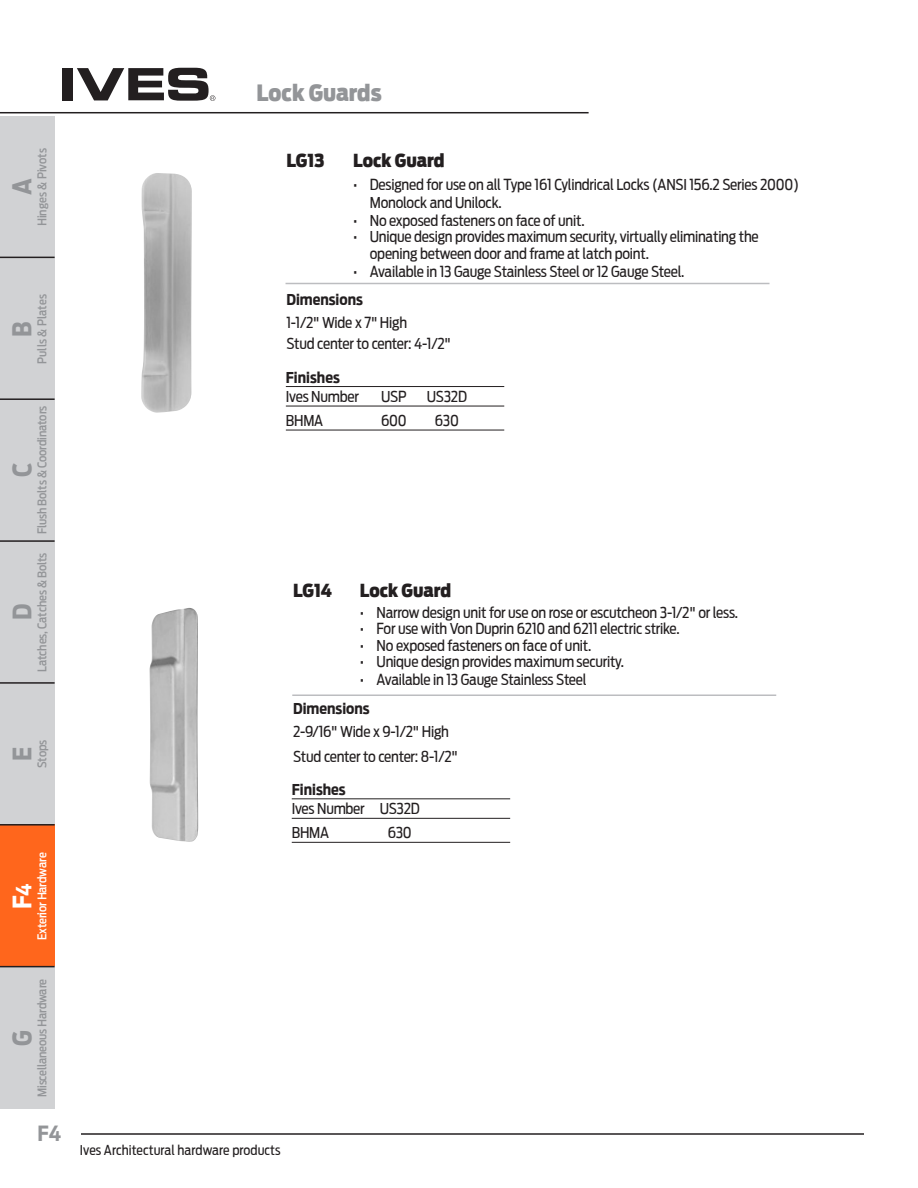
<style>
.page{position:relative;width:918px;height:1188px;background:#fff}
.page>*{position:absolute;margin:0;border:0;box-sizing:border-box;transform-origin:0 0}
.t1{font:700 25.5px "Antenna Cond";color:#939598}
.t2{font:700 25.5px "Antenna Cond";color:#fff}
.t3{font:900 22.5px "Antenna Cond";color:#939598}
.t4{font:700 21px "Antenna Cond";color:#939598}
.t5{font:900 18px "Antenna Cond";color:#231f20}
.t6{font:15px/25.5px "Antenna Cond";letter-spacing:-.015em;color:#231f20}
.t7{font:700 15px "Antenna Cond";color:#231f20}
.t8{font:13.5px "Antenna Cond";color:#231f20}
.t9{font:500 12px "Antenna Cond";letter-spacing:-.015em;color:#939598}
.t10{font:500 12px "Antenna Cond";letter-spacing:-.015em;color:#fff}
.s1{font-size:21px}
</style>
<div class="page">
<hr style="left:81px;top:1133px;width:783px;height:2px;background:#231f20">
<hr style="left:0;top:112px;width:589px;height:1px;background:#231f20">
<div style="left:63px;top:68px;width:10px;height:32px;background:#231f20"></div>
<svg style="left:77px;top:68px;width:138px;height:33px"></svg>
<div style="left:0;top:116px;width:55px;height:993px;background:#d1d2d4"></div>
<div style="left:0;top:824px;width:55px;height:142px;background:#ff661c"></div>
<hr style="left:0;top:257px;width:55px;height:1px;background:#231f20">
<hr style="left:0;top:682px;width:55px;height:2px;background:#231f20">
<hr style="left:0;top:966px;width:55px;height:1px;background:#231f20">
<hr style="left:0;top:398px;width:55px;height:2px;background:#231f20">
<hr style="left:0;top:540px;width:55px;height:2px;background:#231f20">
<hr style="left:0;top:824px;width:55px;height:2px;background:#231f20">
<hr style="left:292px;top:694px;width:484px;height:2px;background:#bcbdc0">
<img style="left:149px;top:608px;width:49px;height:234px">
<hr style="left:286px;top:283px;width:484px;height:1px;background:#bcbdc0">
<img style="left:141px;top:173px;width:51px;height:240px">
<hr style="left:286px;top:386px;width:218px;height:1px;background:#231f20">
<hr style="left:286px;top:406px;width:218px;height:1px;background:#231f20">
<hr style="left:286px;top:430px;width:218px;height:1px;background:#231f20">
<hr style="left:292px;top:798px;width:218px;height:1px;background:#231f20">
<hr style="left:292px;top:818px;width:218px;height:1px;background:#231f20">
<hr style="left:292px;top:842px;width:218px;height:1px;background:#231f20">
<p class="t9" style="left:35px;top:226px;width:80px;rotate:-90deg">Hinges &amp; Pivots</p>
<h1 class="t1" style="left:7px;top:195px;width:18px;rotate:-90deg">A</h1>
<p class="t9" style="left:35px;top:364px;width:71px;rotate:-90deg">Pulls &amp; Plates</p>
<h1 class="t1" style="left:7px;top:337px;width:17px;rotate:-90deg">B</h1>
<p class="t9" style="left:35px;top:534px;width:130px;rotate:-90deg">Flush Bolts &amp; Coordinators</p>
<h1 class="t1" style="left:7px;top:477px;width:16px;rotate:-90deg">C</h1>
<p class="t9" style="left:35px;top:672px;width:120px;rotate:-90deg">Latches, Catches &amp; Bolts</p>
<h1 class="t1" style="left:7px;top:620px;width:18px;rotate:-90deg">D</h1>
<h1 class="t1" style="left:7px;top:761px;width:16px;rotate:-90deg">E</h1>
<p class="t9" style="left:35px;top:768px;width:30px;rotate:-90deg">Stops</p>
<p class="t10" style="left:35px;top:940px;width:89px;rotate:-90deg">Exterior Hardware</p>
<h1 class="t2" style="left:7px;top:909px;width:27px;rotate:-90deg">F<span class="s1">4</span></h1>
<p class="t9" style="left:35px;top:1097px;width:120px;rotate:-90deg">Miscellaneous Hardware</p>
<h1 class="t1" style="left:7px;top:1046px;width:17px;rotate:-90deg">G</h1>
<h3 class="t4" style="left:38px;top:1121px;width:25px">F4</h3>
<h2 class="t3" style="left:256px;top:79px;width:127px">Lock Guards</h2>
<p class="t5" style="left:286px;top:150px;width:40px">LG13</p>
<p class="t5" style="left:353px;top:150px;width:93px">Lock Guard</p>
<p class="t6" style="left:370px;top:175px;width:431px;line-height:18px;text-indent:-17px">• Designed for use on all Type 161 Cylindrical Locks (ANSI 156.2 Series 2000)<br>Monolock and Unilock.</p>
<p class="t6" style="left:353px;top:207px;width:233px">• No exposed fasteners on face of unit.</p>
<p class="t6" style="left:370px;top:228px;width:390px;line-height:16.5px;text-indent:-17px">• Unique design provides maximum security, virtually eliminating the opening between door and frame at latch point.</p>
<p class="t6" style="left:353px;top:258px;width:333px">• Available in 13 Gauge Stainless Steel or 12 Gauge Steel.</p>
<p class="t7" style="left:286px;top:291px;width:78px">Dimensions</p>
<p class="t6" style="left:286px;top:312px;width:166px;line-height:21px">1-1/2" Wide x 7" High<br>Stud center to center: 4-1/2"</p>
<p class="t7" style="left:286px;top:368px;width:56px">Finishes</p>
<p class="t6" style="left:286px;top:384px;width:75px">Ives Number</p>
<p class="t6" style="left:381px;top:384px;width:27px">USP</p>
<p class="t6" style="left:427px;top:384px;width:42px">US32D</p>
<p class="t6" style="left:286px;top:408px;width:39px">BHMA</p>
<p class="t6" style="left:381px;top:408px;width:27px">600</p>
<p class="t6" style="left:435px;top:408px;width:26px">630</p>
<p class="t5" style="left:293px;top:579px;width:41px">LG14</p>
<p class="t5" style="left:360px;top:579px;width:93px">Lock Guard</p>
<p class="t6" style="left:360px;top:600px;width:380px">• Narrow design unit for use on rose or escutcheon 3-1/2" or less.</p>
<p class="t6" style="left:360px;top:616px;width:321px">• For use with Von Duprin 6210 and 6211 electric strike.</p>
<p class="t6" style="left:360px;top:633px;width:233px">• No exposed fasteners on face of unit.</p>
<p class="t6" style="left:360px;top:649px;width:266px">• Unique design provides maximum security.</p>
<p class="t6" style="left:360px;top:667px;width:228px">• Available in 13 Gauge Stainless Steel</p>
<p class="t7" style="left:293px;top:700px;width:78px">Dimensions</p>
<p class="t6" style="left:293px;top:719px;width:166px">2-9/16" Wide x 9-1/2" High<br>Stud center to center: 8-1/2"</p>
<p class="t7" style="left:292px;top:781px;width:56px">Finishes</p>
<p class="t6" style="left:292px;top:797px;width:130px;line-height:24px">Ives Number US32D<br>BHMA</p>
<p class="t6" style="left:388px;top:820px;width:26px">630</p>
<p class="t8" style="left:80px;top:1143px;width:202px">Ives Architectural hardware products</p>
</div>
